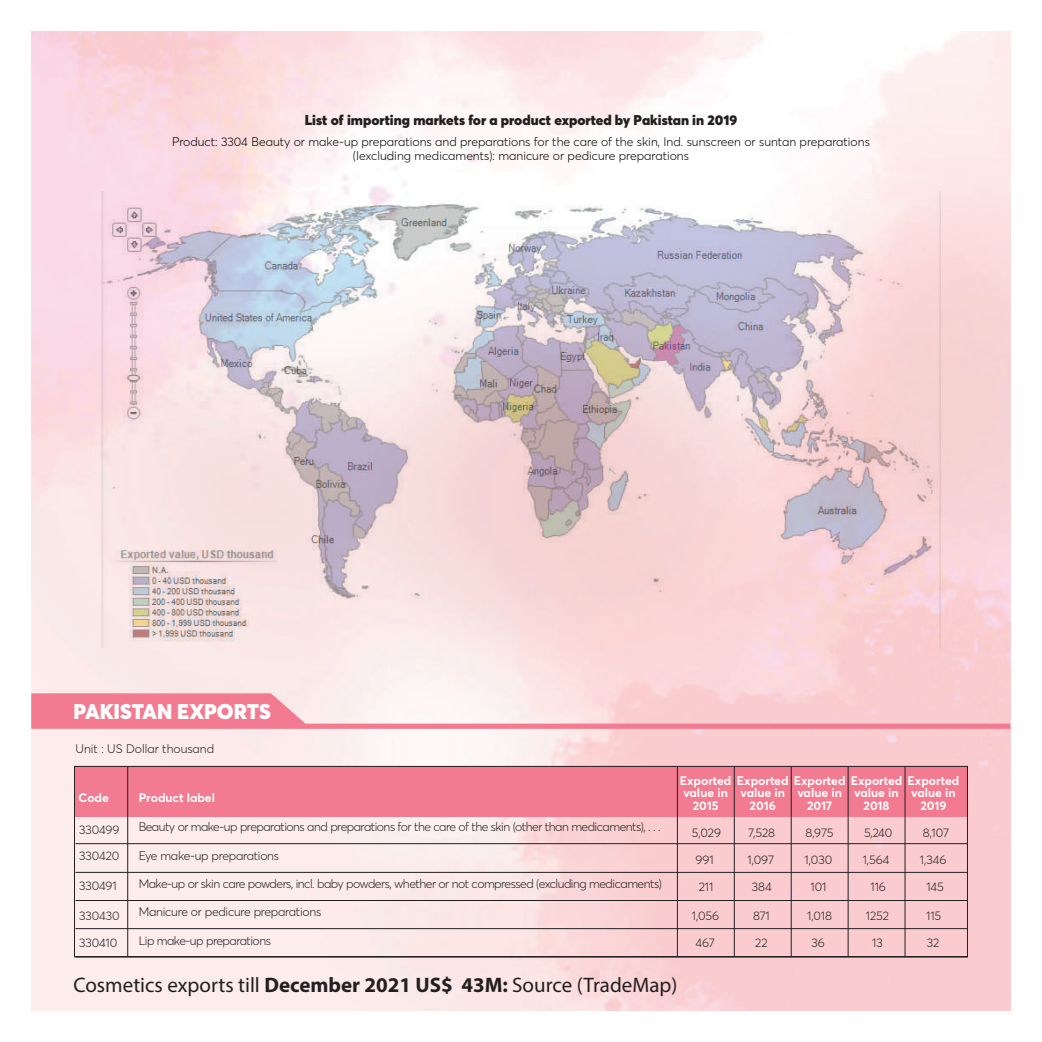
<style>
.page{position:relative;width:1042px;height:1042px;background:#fff}
.page>*{position:absolute;margin:0;border:0;box-sizing:border-box;transform-origin:0 0}
.t1{font:21px "Myriad Pro";color:#231f20}
.t2{font:900 21px "Averta";color:#fff}
.t3{font:900 14px "Averta";color:#231f20}
.t4{font:300 12.25px/26.6px "Averta";letter-spacing:-.04em;color:#231f20}
.t5{font:300 12.25px/14px "Averta";color:#000001;text-align:center}
.t6{font:700 12.25px/12.2px "Averta";color:#fff;text-align:center}
.t7{font:300 12.25px "Averta";letter-spacing:-.02em;color:#231f20}
.t8{font:300 12.25px "Averta";color:#231f20}
.s1{font-weight:700}
</style>
<div class="page">
<img style="left:32px;top:31px;width:978px;height:979px">
<svg style="left:31px;top:693px;width:979px;height:36px;background:#f7b8c1"></svg>
<div style="left:74px;top:766px;width:893px;height:50px;background:#f27b91"></div>
<hr style="left:127px;top:766px;width:1px;height:190px;background:#231f20">
<hr style="left:677px;top:766px;width:1px;height:190px;background:#231f20">
<hr style="left:734px;top:766px;width:1px;height:190px;background:#231f20">
<hr style="left:791px;top:766px;width:1px;height:190px;background:#231f20">
<hr style="left:847px;top:766px;width:1px;height:190px;background:#231f20">
<hr style="left:904px;top:766px;width:1px;height:190px;background:#231f20">
<hr style="left:76px;top:843px;width:891px;height:1px;background:#231f20">
<hr style="left:76px;top:872px;width:891px;height:1px;background:#231f20">
<hr style="left:76px;top:900px;width:891px;height:1px;background:#231f20">
<hr style="left:76px;top:928px;width:891px;height:1px;background:#231f20">
<hr style="left:76px;top:956px;width:891px;height:1px;background:#231f20">
<img style="left:101px;top:191px;width:839px;height:456px">
<p class="t3" style="left:305px;top:110px;width:434px">List of importing markets for a product exported by Pakistan in 2019</p>
<p class="t5" style="left:172px;top:134px;width:699px">Product: 3304 Beauty or make-up preparations and preparations for the care of the skin, Ind. sunscreen or suntan preparations (Iexcluding medicaments): manicure or pedicure preparations</p>
<h1 class="t2" style="left:73px;top:696px;width:199px">PAKISTAN EXPORTS</h1>
<p class="t8" style="left:76px;top:740px;width:140px">Unit : US Dollar thousand</p>
<p class="t6" style="left:139px;top:791px;width:78px">Product label</p>
<p class="t6" style="left:78px;top:791px;width:32px">Code</p>
<p class="t4" style="left:79px;top:815px;width:42px">330499<br>330420</p>
<p class="t4" style="left:79px;top:872px;width:39px">330491</p>
<p class="t4" style="left:79px;top:901px;width:42px">330430</p>
<p class="t4" style="left:79px;top:929px;width:40px">330410</p>
<p class="t4" style="left:139px;top:813px;width:523px">Beauty or make-up preparations and preparations for the care of the skin (other than medicaments), . . .</p>
<p class="t7" style="left:139px;top:847px;width:142px">Eye make-up preparations</p>
<p class="t4" style="left:139px;top:870px;width:525px">Make-up or skin care powders, incl. baby powders, whether or not compressed (excluding medicaments)</p>
<p class="t7" style="left:139px;top:903px;width:184px">Manicure or pedicure preparations</p>
<p class="t4" style="left:139px;top:926px;width:134px">Lip make-up preparations</p>
<p class="t6" style="left:680px;top:774px;width:281px">Exported Exported Exported Exported Exported</p>
<p class="t6" style="left:683px;top:786px;width:46px">value in</p>
<p class="t6" style="left:692px;top:798px;width:27px">2015</p>
<p class="t6" style="left:740px;top:786px;width:46px">value in<br>2016</p>
<p class="t6" style="left:797px;top:786px;width:46px">value in<br>2017</p>
<p class="t6" style="left:854px;top:786px;width:46px">value in<br>2018</p>
<p class="t6" style="left:911px;top:786px;width:46px">value in<br>2019</p>
<p class="t4" style="left:692px;top:819px;width:31px">5,029</p>
<p class="t4" style="left:748px;top:819px;width:29px">7,528</p>
<p class="t4" style="left:805px;top:819px;width:29px">8,975</p>
<p class="t4" style="left:864px;top:819px;width:30px">5,240</p>
<p class="t4" style="left:923px;top:819px;width:28px">8,107</p>
<p class="t4" style="left:695px;top:845px;width:20px">991</p>
<p class="t4" style="left:747px;top:845px;width:28px">1,097</p>
<p class="t4" style="left:804px;top:845px;width:29px">1,030</p>
<p class="t4" style="left:862px;top:845px;width:28px">1,564</p>
<p class="t4" style="left:920px;top:845px;width:28px">1,346</p>
<p class="t4" style="left:699px;top:872px;width:16px">211</p>
<p class="t4" style="left:752px;top:872px;width:22px">384</p>
<p class="t4" style="left:810px;top:872px;width:18px">101</p>
<p class="t4" style="left:870px;top:872px;width:17px">116</p>
<p class="t4" style="left:926px;top:872px;width:19px">145</p>
<p class="t4" style="left:692px;top:901px;width:29px">1,056</p>
<p class="t4" style="left:753px;top:901px;width:18px">871</p>
<p class="t4" style="left:807px;top:901px;width:26px">1,018</p>
<p class="t4" style="left:866px;top:901px;width:25px">1252</p>
<p class="t4" style="left:926px;top:901px;width:17px">115</p>
<p class="t4" style="left:695px;top:929px;width:21px">467</p>
<p class="t4" style="left:755px;top:929px;width:14px">22</p>
<p class="t4" style="left:811px;top:929px;width:15px">36</p>
<p class="t4" style="left:872px;top:929px;width:12px">13</p>
<p class="t4" style="left:926px;top:929px;width:14px">32</p>
<h1 class="t1" style="left:73px;top:971px;width:605px">Cosmetics exports till <span class="s1">December 2021 US$ 43M:</span> Source (TradeMap)</h1>
</div>
